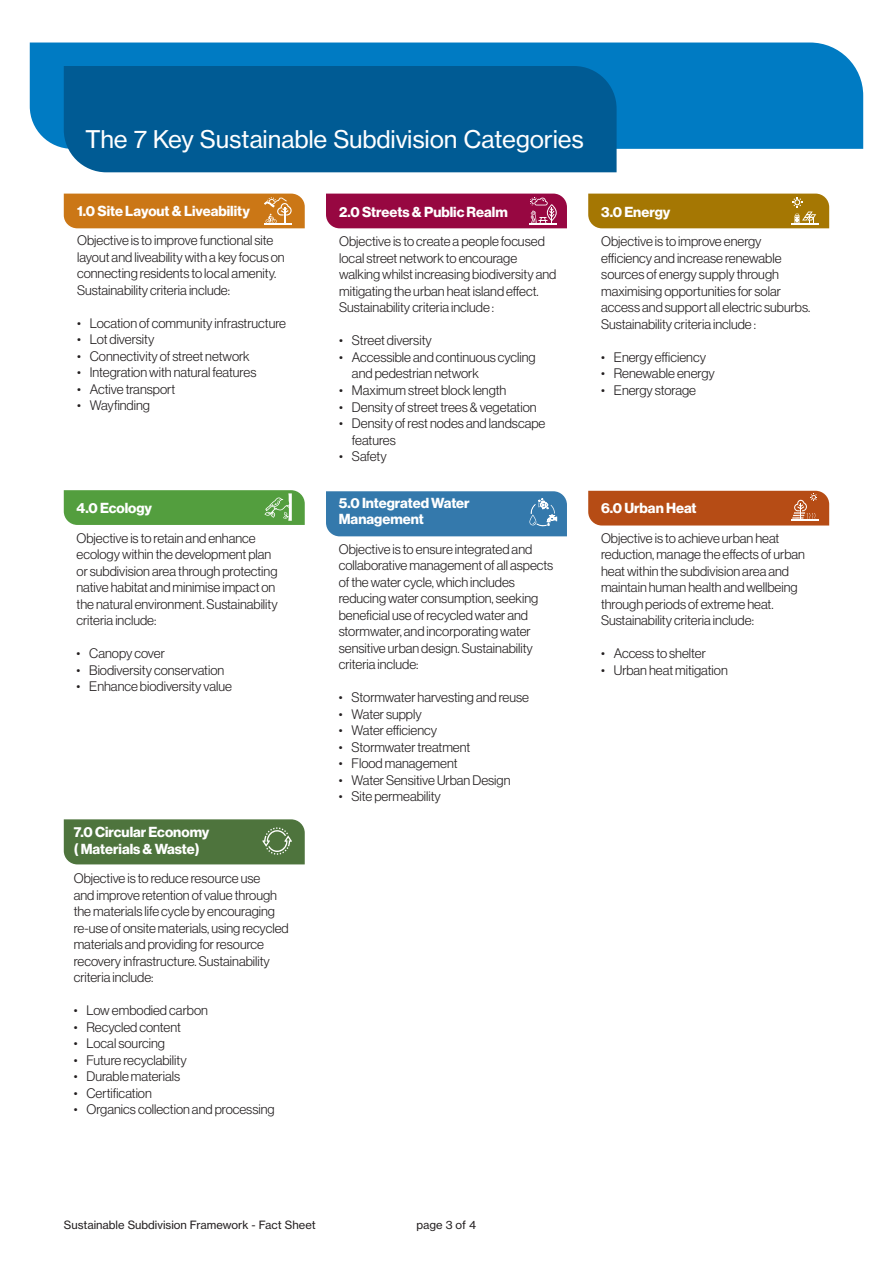
<style>
.page{position:relative;width:893px;height:1263px;background:#fff}
.page>*{position:absolute;margin:0;border:0;box-sizing:border-box;transform-origin:0 0}
.sub_heading{font:24px "N Haas Grotesk TX Pro 55 Rg";letter-spacing:-.01em;color:#fff}
.sub_heading_small{font:14.25px/16.5px "N Haas Grotesk DS Pro 75 Bd";color:#fff}
.body_text{font:13.5px/16.5px "N Haas Grotesk DS Pro 45 Lt";color:#231f20}
.t1{font:11.25px "N Haas Grotesk TX Pro 55 Rg";color:#231f20}
</style>
<div class="page">
<div style="left:30px;top:43px;width:833px;height:106px;background:#007bc3"></div>
<div style="left:64px;top:66px;width:553px;height:106px;background:#005b94"></div>
<div style="left:64px;top:194px;width:241px;height:34px;background:#cb7716"></div>
<div style="left:326px;top:194px;width:241px;height:34px;background:#970741"></div>
<div style="left:588px;top:194px;width:241px;height:34px;background:#a57703"></div>
<hr style="left:791px;top:223px;width:28px;height:2px;background:#fff">
<svg style="left:64px;top:490px;width:241px;height:35px;background:#59a145"></svg>
<div style="left:326px;top:491px;width:241px;height:45px;background:#3479ac"></div>
<div style="left:588px;top:491px;width:241px;height:34px;background:#b64c15"></div>
<div style="left:64px;top:819px;width:241px;height:45px;background:#4e743d"></div>
<p class="sub_heading" style="left:85px;top:125px;width:500px">The 7 Key Sustainable Subdivision Categories</p>
<p class="sub_heading_small" style="left:77px;top:203px;width:174px">1.0 Site Layout &amp; Liveability</p>
<p class="body_text" style="left:77px;top:232px;width:209px">Objective is to improve functional site layout and liveability with a key focus on connecting residents to local amenity.<br>Sustainability criteria include:</p>
<p class="body_text" style="left:77px;top:315px;width:211px">• Location of community infrastructure</p>
<p class="body_text" style="left:77px;top:331px;width:79px">• Lot diversity</p>
<p class="body_text" style="left:77px;top:348px;width:174px">• Connectivity of street network</p>
<p class="body_text" style="left:77px;top:364px;width:181px">• Integration with natural features</p>
<p class="body_text" style="left:77px;top:381px;width:100px">• Active transport</p>
<p class="body_text" style="left:77px;top:397px;width:74px">• Wayfinding</p>
<p class="sub_heading_small" style="left:77px;top:500px;width:77px">4.0 Ecology</p>
<p class="body_text" style="left:77px;top:530px;width:203px">Objective is to retain and enhance ecology within the development plan or subdivision area through protecting native habitat and minimise impact on the natural environment. Sustainability criteria include:</p>
<p class="body_text" style="left:77px;top:645px;width:90px">• Canopy cover</p>
<p class="body_text" style="left:77px;top:662px;width:149px">• Biodiversity conservation</p>
<p class="body_text" style="left:77px;top:678px;width:157px">• Enhance biodiversity value</p>
<p class="sub_heading_small" style="left:74px;top:824px;width:137px">7.0 Circular Economy ( Materials &amp; Waste)</p>
<p class="body_text" style="left:74px;top:870px;width:217px">Objective is to reduce resource use<br>and improve retention of value through the materials life cycle by encouraging re-use of onsite materials, using recycled materials and providing for resource recovery infrastructure. Sustainability criteria include:</p>
<p class="body_text" style="left:74px;top:1002px;width:136px">• Low embodied carbon</p>
<p class="body_text" style="left:74px;top:1019px;width:109px">• Recycled content</p>
<p class="body_text" style="left:74px;top:1035px;width:93px">• Local sourcing</p>
<p class="body_text" style="left:74px;top:1052px;width:114px">• Future recyclability</p>
<p class="body_text" style="left:74px;top:1068px;width:108px">• Durable materials</p>
<p class="body_text" style="left:74px;top:1085px;width:80px">• Certification</p>
<p class="body_text" style="left:74px;top:1101px;width:202px">• Organics collection and processing</p>
<p class="sub_heading_small" style="left:339px;top:204px;width:170px">2.0 Streets &amp; Public Realm</p>
<p class="body_text" style="left:339px;top:233px;width:219px">Objective is to create a people focused local street network to encourage walking whilst increasing biodiversity and mitigating the urban heat island effect.<br>Sustainability criteria include :</p>
<p class="body_text" style="left:339px;top:332px;width:94px">• Street diversity</p>
<p class="body_text" style="left:352px;top:349px;width:185px;text-indent:-13px">• Accessible and continuous cycling and pedestrian network</p>
<p class="body_text" style="left:339px;top:382px;width:169px">• Maximum street block length</p>
<p class="body_text" style="left:339px;top:398px;width:199px">• Density of street trees &amp; vegetation</p>
<p class="body_text" style="left:352px;top:415px;width:195px;text-indent:-13px">• Density of rest nodes and landscape features</p>
<p class="body_text" style="left:339px;top:448px;width:49px">• Safety</p>
<p class="sub_heading_small" style="left:339px;top:495px;width:132px">5.0 Integrated Water<br>Management</p>
<p class="body_text" style="left:339px;top:541px;width:216px">Objective is to ensure integrated and collaborative management of all aspects of the water cycle, which includes reducing water consumption, seeking beneficial use of recycled water and stormwater, and incorporating water sensitive urban design. Sustainability criteria include:</p>
<p class="body_text" style="left:339px;top:689px;width:192px">• Stormwater harvesting and reuse</p>
<p class="body_text" style="left:339px;top:706px;width:85px">• Water supply</p>
<p class="body_text" style="left:339px;top:722px;width:100px">• Water efficiency</p>
<p class="body_text" style="left:339px;top:739px;width:133px">• Stormwater treatment</p>
<p class="body_text" style="left:339px;top:755px;width:120px">• Flood management</p>
<p class="body_text" style="left:339px;top:772px;width:173px">• Water Sensitive Urban Design</p>
<p class="body_text" style="left:339px;top:788px;width:104px">• Site permeability</p>
<p class="sub_heading_small" style="left:601px;top:204px;width:71px">3.0 Energy</p>
<p class="body_text" style="left:601px;top:233px;width:211px">Objective is to improve energy efficiency and increase renewable sources of energy supply through maximising opportunities for solar access and support all electric suburbs.<br>Sustainability criteria include :</p>
<p class="body_text" style="left:601px;top:349px;width:106px">• Energy efficiency</p>
<p class="body_text" style="left:601px;top:365px;width:115px">• Renewable energy</p>
<p class="body_text" style="left:601px;top:382px;width:96px">• Energy storage</p>
<p class="sub_heading_small" style="left:601px;top:500px;width:97px">6.0 Urban Heat</p>
<p class="body_text" style="left:601px;top:530px;width:206px">Objective is to achieve urban heat reduction, manage the effects of urban heat within the subdivision area and maintain human health and wellbeing through periods of extreme heat.<br>Sustainability criteria include:</p>
<p class="body_text" style="left:601px;top:645px;width:106px">• Access to shelter</p>
<p class="body_text" style="left:601px;top:662px;width:128px">• Urban heat mitigation</p>
<p class="t1" style="left:64px;top:1218px;width:253px">Sustainable Subdivision Framework - Fact Sheet</p>
<p class="t1" style="left:416px;top:1218px;width:61px">page 3 of 4</p>
</div>
